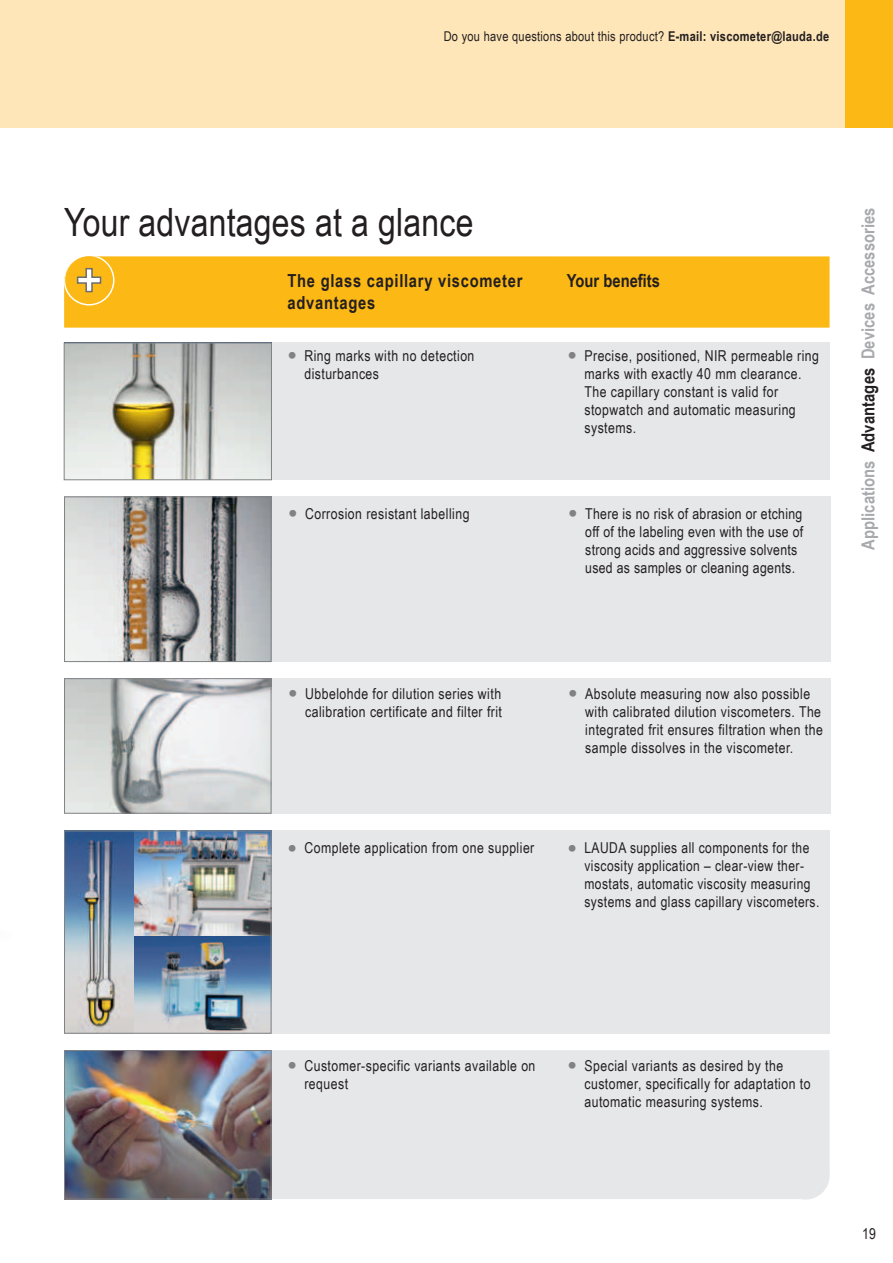
<style>
.page{position:relative;width:893px;height:1263px;background:#fff}
.page>*{position:absolute;margin:0;border:0;box-sizing:border-box;transform-origin:0 0}
.t1{font:39px "Arial Narrow";letter-spacing:.005em;color:#231f20}
.t2{font:700 18px "Arial Narrow";letter-spacing:.005em;color:#a8a9ad}
.t3{font:700 18px/22.5px "Arial Narrow";letter-spacing:.04em;color:#231f20}
.t4{font:700 18px "Arial Narrow";color:#231f20}
.t5{font:15px/18px "Arial Narrow";letter-spacing:.03em;color:#231f20}
.t6{font:13.5px "Arial Narrow";letter-spacing:.02em;color:#231f20}
.s1{font-weight:700}
.s2{font-family:"Arial";font-size:27px;color:#808285}
.s3{color:#231f20}
</style>
<div class="page">
<div style="left:271px;top:1050px;width:559px;height:149px;background:#e6e7e9"></div>
<div style="left:64px;top:830px;width:766px;height:203px;background:#e6e7e9"></div>
<div style="left:782px;top:1152px;width:48px;height:47px;background:#e6e7e9;border-radius:50%"></div>
<div style="left:65px;top:678px;width:765px;height:136px;background:#e6e7e9"></div>
<div style="left:64px;top:496px;width:766px;height:166px;background:#e6e7e9"></div>
<div style="left:64px;top:256px;width:766px;height:72px;background:#fcb814"></div>
<svg style="left:64px;top:256px;width:51px;height:49px;background:#f4c146"></svg>
<div style="left:64px;top:343px;width:766px;height:137px;background:#e6e7e9"></div>
<img style="left:66px;top:498px;width:203px;height:162px">
<div style="left:64px;top:496px;width:207px;height:166px;border:1px solid #808285"></div>
<img style="left:66px;top:832px;width:203px;height:199px">
<img style="left:66px;top:1052px;width:203px;height:145px">
<div style="left:64px;top:1050px;width:207px;height:149px;border:1px solid #808285"></div>
<img style="left:66px;top:345px;width:204px;height:133px">
<div style="left:64px;top:343px;width:208px;height:137px;border:1px solid #808285"></div>
<img style="left:66px;top:680px;width:203px;height:132px">
<div style="left:64px;top:678px;width:207px;height:136px;border:1px solid #808285"></div>
<div style="left:64px;top:830px;width:207px;height:203px;border:1px solid #808285"></div>
<div style="left:0;top:0;width:893px;height:128px;background:#fee6b9"></div>
<div style="left:845px;top:0;width:48px;height:128px;background:#fcb814"></div>
<p class="t6" style="left:444px;top:26px;width:387px">Do you have questions about this product? <span class="s1">E-mail: viscometer@lauda.de</span></p>
<p class="t1" style="left:64px;top:194px;width:411px">Your advantages at a glance</p>
<p class="t3" style="left:287px;top:268px;width:237px">The glass capillary viscometer advantages</p>
<p class="t4" style="left:567px;top:267px;width:95px">Your benefits</p>
<p class="t5" style="left:304px;top:346px;width:172px;text-indent:-17px"><span class="s2">•</span> Ring marks with no detection disturbances</p>
<p class="t5" style="left:584px;top:346px;width:236px;text-indent:-17px"><span class="s2">•</span> Precise, positioned, NIR permeable ring marks with exactly 40 mm clearance.<br>The capillary constant is valid for stopwatch and automatic measuring systems.</p>
<p class="t5" style="left:288px;top:504px;width:183px"><span class="s2">•</span> Corrosion resistant labelling</p>
<p class="t5" style="left:585px;top:504px;width:220px;text-indent:-17px"><span class="s2">•</span> There is no risk of abrasion or etching off of the labeling even with the use of strong acids and aggressive solvents used as samples or cleaning agents.</p>
<p class="t2" style="left:854px;top:550px;width:344px;rotate:-90deg">Applications <span class="s3">Advantages</span> Devices Accessories</p>
<p class="t5" style="left:288px;top:684px;width:215px;text-align:right"><span class="s2">•</span> Ubbelohde for dilution series with calibration certificate and filter frit</p>
<p class="t5" style="left:585px;top:684px;width:239px;text-indent:-17px"><span class="s2">•</span> Absolute measuring now also possible with calibrated dilution viscometers. The integrated frit ensures filtration when the sample dissolves in the viscometer.</p>
<p class="t5" style="left:287px;top:838px;width:248px"><span class="s2">•</span> Complete application from one supplier</p>
<p class="t5" style="left:584px;top:838px;width:236px;text-indent:-17px"><span class="s2">•</span> LAUDA supplies all components for the viscosity application – clear-view ther&shy;mostats, automatic viscosity measuring systems and glass capillary viscometers.</p>
<p class="t5" style="left:304px;top:1056px;width:233px;text-indent:-17px"><span class="s2">•</span> Customer-specific variants available on request</p>
<p class="t5" style="left:584px;top:1056px;width:228px;text-indent:-17px"><span class="s2">•</span> Special variants as desired by the customer, specifically for adaptation to automatic measuring systems.</p>
<p class="t5" style="left:862px;top:1224px;width:15px">19</p>
</div>
